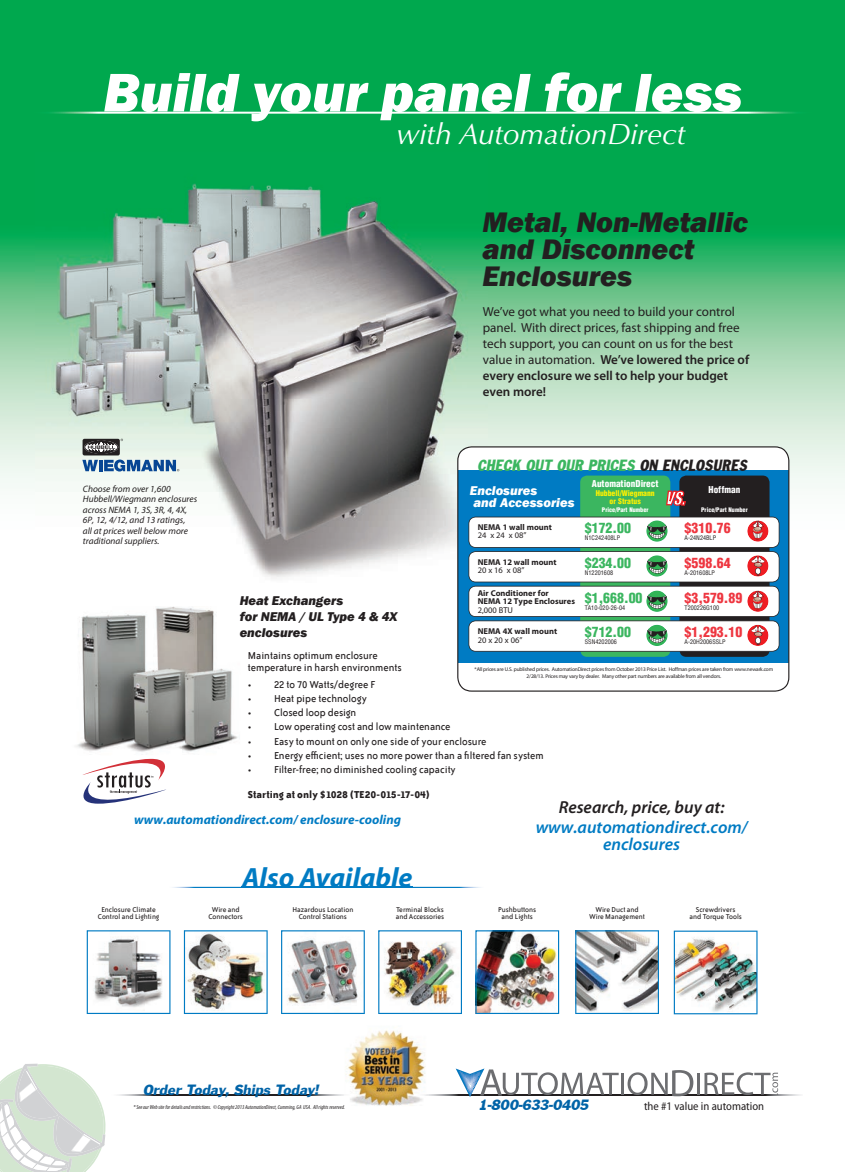
<style>
.page{position:relative;width:845px;height:1172px;background:#fff}
.page>*{position:absolute;margin:0;border:0;box-sizing:border-box;transform-origin:0 0}
.t1{font:italic 800 56.25px "Franklin Gothic";color:#fff}
.t2{font:italic 29.4px "Optima LT Std";color:#fff}
.t3{font:italic 800 29.1px/27px "Franklin Gothic";color:#231f20}
.t4{font:italic 700 27.9px "Myriad Pro";color:#007bc3}
.t5{font:italic 600 17.4px/17.4px "Myriad Pro";color:#007bc3;text-align:center}
.t6{font:italic 600 17.4px "Myriad Pro";color:#231f20}
.t7{font:16.95px "Franklin Cond Gothic ITALIC";color:#3bb660}
.t8{font:15.6px "Franklin Gothic ITALIC";letter-spacing:-.01em;color:#0163a7}
.t9{font:900 condensed 13.8px "Helvetica";color:#ee3640}
.t10{font:900 condensed 13.8px "Helvetica";color:#3bb660}
.t11{font:13.05px/16px "Myriad Pro";color:#231f20}
.t12{font:italic 800 13.05px/16px "Franklin Gothic";color:#231f20}
.t13{font:italic 700 13.05px "Myriad Pro";color:#007bc3}
.t14{font:italic 800 13.05px/12.3px "Franklin Gothic";color:#fff}
.t15{font:11.7px/11.7px "Bailey Sans ITC Com";color:#231f20}
.t16{font:700 11.7px "Bailey Sans ITC Com";color:#231f20}
.t17{font:semi-condensed 11.7px "Myriad Pro";color:#231f20}
.t18{font:italic 9.3px/10.5px "Myriad Pro";color:#231f20}
.t19{font:900 condensed 9.3px "Helvetica";color:#fff}
.t20{font:700 8.4px/8.4px "Myriad Pro";color:#231f20}
.t21{font:8.4px "Myriad Pro";color:#231f20}
.t22{font:8.1px/7.1px "Bailey Sans ITC Com";color:#231f20;text-align:center}
.t23{font:900 condensed 7.65px/8.4px "Helvetica";color:#fff101;text-align:center}
.t24{font:condensed 6.15px "Helvetica";color:#231f20}
.t25{font:900 condensed 6.15px "Helvetica";color:#fff}
.t26{font:italic condensed 5.85px "Myriad Pro";color:#231f20}
.t27{font:5.4px/6.1px "Myriad Pro";letter-spacing:-.025em;color:#231f20;text-align:center}
.s1{font-weight:600}
.s2{color:#231f20}
</style>
<div class="page">
<img style="left:0;top:0;width:845px;height:549px">
<img style="left:119px;top:1094px;width:225px;height:1px">
<img style="left:429px;top:1094px;width:372px;height:1px">
<hr style="left:621px;top:1073px;width:3px;height:21px;background:#6c6d70">
<svg style="left:627px;top:1070px;width:66px;height:26px"></svg>
<hr style="left:696px;top:1073px;width:3px;height:21px;background:#6c6d70">
<svg style="left:704px;top:1072px;width:74px;height:23px"></svg>
<svg style="left:455px;top:1068px;width:163px;height:29px"></svg>
<img style="left:346px;top:1030px;width:83px;height:76px">
<svg style="left:415px;top:1094px;width:14px;height:1px"></svg>
<img style="left:35px;top:152px;width:452px;height:427px">
<svg style="left:457px;top:446px;width:332px;height:246px"></svg>
<img style="left:30px;top:112px;width:785px;height:1px">
<svg style="left:82px;top:459px;width:97px;height:12px"></svg>
<svg style="left:83px;top:439px;width:37px;height:16px"></svg>
<div style="left:84px;top:441px;width:34px;height:13px;border:1px solid #fff;border-radius:50%"></div>
<svg style="left:85px;top:441px;width:33px;height:12px"></svg>
<div style="left:85px;top:441px;width:33px;height:12px;border:1px solid #231f20;border-radius:50%"></div>
<svg style="left:88px;top:441px;width:27px;height:12px"></svg>
<img style="left:173px;top:887px;width:308px;height:1px">
<img style="left:241px;top:887px;width:171px;height:1px">
<svg style="left:87px;top:930px;width:83px;height:84px"></svg>
<img style="left:184px;top:930px;width:84px;height:84px">
<img style="left:281px;top:930px;width:84px;height:84px">
<img style="left:378px;top:930px;width:84px;height:84px">
<img style="left:475px;top:930px;width:84px;height:84px">
<img style="left:575px;top:930px;width:84px;height:84px">
<img style="left:673px;top:930px;width:84px;height:84px">
<img style="left:76px;top:606px;width:162px;height:153px">
<svg style="left:83px;top:759px;width:83px;height:45px"></svg>
<svg style="left:0;top:0;width:5px;height:6px"></svg>
<svg style="left:0;top:1063px;width:106px;height:109px"></svg>
<svg style="left:840px;top:0;width:5px;height:6px"></svg>
<h1 class="t1" style="left:103px;top:56px;width:640px">Build your panel for less</h1>
<h2 class="t2" style="left:396px;top:117px;width:290px">with AutomationDirect</h2>
<h3 class="t3" style="left:482px;top:209px;width:267px">Metal, Non-Metallic and Disconnect<br>Enclosures</h3>
<p class="t11" style="left:483px;top:304px;width:268px">We’ve got what you need to build your control panel. With direct prices, fast shipping and free tech support, you can count on us for the best value in automation. <span class="s1">We’ve lowered the price of every enclosure we sell to help your budget even more!</span></p>
<p class="t18" style="left:83px;top:483px;width:116px">Choose from over 1,600<br>Hubbell/Wiegmann enclosures across NEMA 1, 3S, 3R, 4, 4X,<br>6P, 12, 4/12, and 13 ratings,<br>all at prices well below more traditional suppliers.</p>
<h3 class="t7" style="left:477px;top:456px;width:271px">CHECK OUT OUR PRICES <span class="s2">ON ENCLOSURES</span></h3>
<p class="t14" style="left:470px;top:484px;width:106px">Enclosures<br>and Accessories</p>
<p class="t20" style="left:477px;top:523px;width:76px">NEMA 1 wall mount</p>
<p class="t21" style="left:477px;top:531px;width:50px">24 x 24 x 08”</p>
<p class="t20" style="left:477px;top:558px;width:80px">NEMA 12 wall mount</p>
<p class="t21" style="left:477px;top:566px;width:48px">20 x 16 x 08”</p>
<p class="t19" style="left:592px;top:478px;width:68px">AutomationDirect</p>
<p class="t23" style="left:595px;top:489px;width:61px">Hubbell/Wiegmann or Stratus</p>
<p class="t25" style="left:602px;top:506px;width:48px">Price/Part Number</p>
<p class="t10" style="left:585px;top:519px;width:48px">$172.00</p>
<p class="t24" style="left:585px;top:534px;width:37px">N1C242408LP</p>
<p class="t10" style="left:585px;top:554px;width:48px">$234.00</p>
<p class="t24" style="left:585px;top:569px;width:30px">N12201608</p>
<p class="t19" style="left:708px;top:484px;width:33px">Hoffman</p>
<p class="t25" style="left:701px;top:506px;width:48px">Price/Part Number</p>
<p class="t9" style="left:684px;top:519px;width:48px">$310.76</p>
<p class="t24" style="left:684px;top:534px;width:33px">A-24N24BLP</p>
<p class="t9" style="left:684px;top:554px;width:48px">$598.64</p>
<p class="t24" style="left:684px;top:569px;width:32px">A-201608LP</p>
<p class="t20" style="left:477px;top:589px;width:99px">Air Conditioner for<br>NEMA 12 Type Enclosures</p>
<p class="t21" style="left:477px;top:605px;width:37px">2,000 BTU</p>
<p class="t10" style="left:585px;top:589px;width:59px">$1,668.00</p>
<p class="t24" style="left:585px;top:604px;width:42px">TA10-020-26-04</p>
<p class="t9" style="left:684px;top:589px;width:59px">$3,579.89</p>
<p class="t24" style="left:684px;top:604px;width:36px">T200226G100</p>
<p class="t12" style="left:240px;top:592px;width:159px">Heat Exchangers<br>for NEMA / UL Type 4 &amp; 4X enclosures</p>
<p class="t15" style="left:248px;top:650px;width:156px">Maintains optimum enclosure temperature in harsh environments</p>
<p class="t15" style="left:248px;top:678px;width:129px">• 22 to 70 Watts/degree F</p>
<p class="t15" style="left:248px;top:692px;width:121px">• Heat pipe technology</p>
<p class="t15" style="left:248px;top:707px;width:110px">• Closed loop design</p>
<p class="t15" style="left:248px;top:721px;width:204px">• Low operating cost and low maintenance</p>
<p class="t15" style="left:248px;top:735px;width:240px">• Easy to mount on only one side of your enclosure</p>
<p class="t15" style="left:248px;top:749px;width:297px">• Energy efficient; uses no more power than a filtered fan system</p>
<p class="t15" style="left:248px;top:764px;width:209px">• Filter-free; no diminished cooling capacity</p>
<p class="t16" style="left:248px;top:787px;width:183px">Starting at only $1028 (TE20-015-17-04)</p>
<p class="t13" style="left:134px;top:811px;width:268px">www.automationdirect.com/ enclosure-cooling</p>
<p class="t10" style="left:585px;top:624px;width:48px">$712.00</p>
<p class="t24" style="left:585px;top:638px;width:34px">SSN4202006</p>
<p class="t9" style="left:684px;top:624px;width:59px">$1,293.10</p>
<p class="t24" style="left:684px;top:638px;width:43px">A-20H2006SSLP</p>
<p class="t20" style="left:477px;top:627px;width:81px">NEMA 4X wall mount</p>
<p class="t21" style="left:477px;top:635px;width:46px">20 x 20 x 06”</p>
<p class="t27" style="left:474px;top:666px;width:300px">*All prices are U.S. published prices. AutomationDirect prices from October 2013 Price List. Hoffman prices are taken from www.newark.com<br>2/28/13. Prices may vary by dealer. Many other part numbers are available from all vendors.</p>
<h3 class="t6" style="left:558px;top:796px;width:167px">Research, price, buy at:</h3>
<h3 class="t5" style="left:535px;top:818px;width:213px">www.automationdirect.com/ enclosures</h3>
<h3 class="t4" style="left:242px;top:859px;width:172px">Also Available</h3>
<p class="t22" style="left:98px;top:906px;width:63px">Enclosure Climate<br>Control and Lighting</p>
<p class="t22" style="left:208px;top:906px;width:36px">Wire and<br>Connectors</p>
<p class="t22" style="left:292px;top:906px;width:62px">Hazardous Location<br>Control Stations</p>
<p class="t22" style="left:396px;top:906px;width:50px;text-align:left">Terminal Blocks and Accessories</p>
<p class="t22" style="left:498px;top:906px;width:40px">Pushbuttons and Lights</p>
<p class="t22" style="left:589px;top:906px;width:57px">Wire Duct and<br>Wire Management</p>
<p class="t22" style="left:689px;top:906px;width:54px">Screwdrivers and Torque Tools</p>
<h3 class="t8" style="left:143px;top:1080px;width:177px">Order Today, Ships Today!</h3>
<p class="t26" style="left:133px;top:1103px;width:213px">* See our Web site for details and restrictions. © Copyright 2013 AutomationDirect, Cumming, GA USA. All rights reserved.</p>
<h3 class="t8" style="left:478px;top:1095px;width:112px">1-800-633-0405</h3>
<p class="t17" style="left:644px;top:1099px;width:122px">the #1 value in automation</p>
</div>
